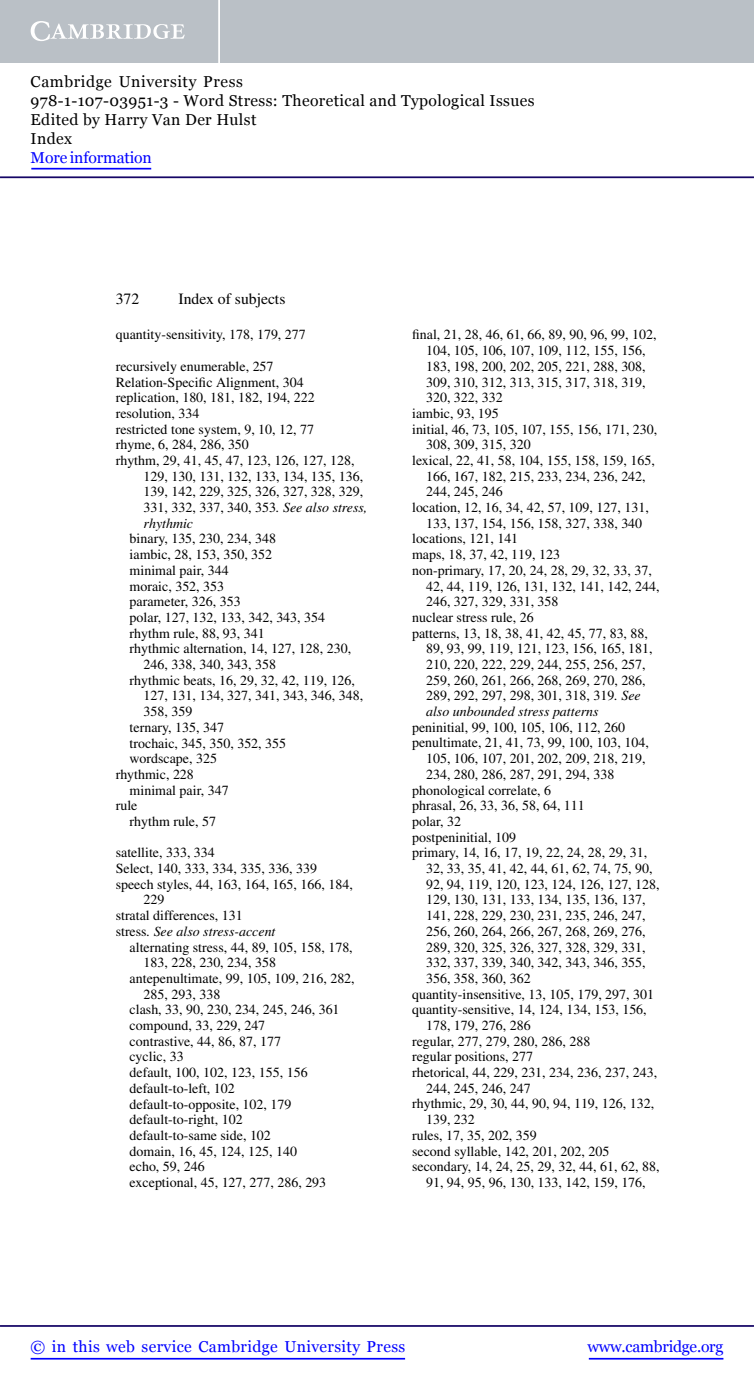
<style>
.page{position:relative;width:754px;height:1385px;background:#fff}
.page>*{position:absolute;margin:0;border:0;box-sizing:border-box;transform-origin:0 0}
.t1{font:15.75px/18.9px "Georgia";letter-spacing:.025em;color:#000}
.t2{font:15.75px "Georgia";letter-spacing:.025em;color:#00f}
.t3{font:15.75px "Times";color:#000}
.t4{font:15.75px "Georgia";letter-spacing:-.015em;color:#00f}
.t5{font:15.75px "Georgia";letter-spacing:-.01em;color:#00f}
.t6{font:14px "Times";color:#000}
.t7{font:italic 14px "Times";color:#000}
.s1{font-style:italic}
.s2{font-style:normal}
</style>
<div class="page">
<hr style="left:589px;top:1358px;width:134px;height:1px;background:#00f">
<hr style="left:0;top:1325px;width:754px;height:1px;background:#150666">
<hr style="left:31px;top:1358px;width:374px;height:1px;background:#00f">
<div style="left:0;top:0;width:754px;height:63px;background:#bac0c6"></div>
<svg style="left:31px;top:21px;width:154px;height:20px"></svg>
<hr style="left:218px;top:0;width:2px;height:63px;background:#fff">
<hr style="left:0;top:176px;width:754px;height:2px;background:#150666">
<hr style="left:31px;top:168px;width:120px;height:1px;background:#00f">
<p class="t1" style="left:31px;top:73px;width:505px">Cambridge University Press<br>978-1-107-03951-3 - Word Stress: Theoretical and Typological Issues Edited by Harry Van Der Hulst<br>Index</p>
<p class="t5" style="left:31px;top:148px;width:123px">More information</p>
<p class="t3" style="left:116px;top:293px;width:25px">372</p>
<p class="t3" style="left:178px;top:293px;width:108px">Index of subjects</p>
<p class="t6" style="left:116px;top:330px;width:192px">quantity-sensitivity, 178, 179, 277</p>
<p class="t6" style="left:116px;top:361px;width:159px">recursively enumerable, 257</p>
<p class="t6" style="left:116px;top:377px;width:189px">Relation-Specific Alignment, 304</p>
<p class="t6" style="left:116px;top:392px;width:201px">replication, 180, 181, 182, 194, 222</p>
<p class="t6" style="left:116px;top:408px;width:85px">resolution, 334</p>
<p class="t6" style="left:116px;top:424px;width:200px">restricted tone system, 9, 10, 12, 77</p>
<p class="t6" style="left:116px;top:439px;width:135px">rhyme, 6, 284, 286, 350</p>
<p class="t6" style="left:116px;top:455px;width:240px">rhythm, 29, 41, 45, 47, 123, 126, 127, 128,</p>
<p class="t6" style="left:144px;top:471px;width:221px">129, 130, 131, 132, 133, 134, 135, 136,</p>
<p class="t6" style="left:144px;top:486px;width:221px">139, 142, 229, 325, 326, 327, 328, 329,</p>
<p class="t6" style="left:144px;top:502px;width:225px">331, 332, 337, 340, 353<span class="s1">. See also stress,</span></p>
<p class="t7" style="left:144px;top:518px;width:51px">rhythmic</p>
<p class="t6" style="left:130px;top:534px;width:148px">binary, 135, 230, 234, 348</p>
<p class="t6" style="left:130px;top:549px;width:144px">iambic, 28, 153, 350, 352</p>
<p class="t6" style="left:130px;top:565px;width:101px">minimal pair, 344</p>
<p class="t6" style="left:130px;top:581px;width:96px">moraic, 352, 353</p>
<p class="t6" style="left:130px;top:596px;width:112px">parameter, 326, 353</p>
<p class="t6" style="left:130px;top:612px;width:197px">polar, 127, 132, 133, 342, 343, 354</p>
<p class="t6" style="left:130px;top:628px;width:137px">rhythm rule, 88, 93, 341</p>
<p class="t6" style="left:130px;top:643px;width:223px">rhythmic alternation, 14, 127, 128, 230,</p>
<p class="t6" style="left:144px;top:659px;width:134px">246, 338, 340, 343, 358</p>
<p class="t6" style="left:130px;top:675px;width:227px">rhythmic beats, 16, 29, 32, 42, 119, 126,</p>
<p class="t6" style="left:144px;top:690px;width:221px">127, 131, 134, 327, 341, 343, 346, 348,</p>
<p class="t6" style="left:144px;top:706px;width:50px">358, 359</p>
<p class="t6" style="left:130px;top:722px;width:96px">ternary, 135, 347</p>
<p class="t6" style="left:130px;top:738px;width:158px">trochaic, 345, 350, 352, 355</p>
<p class="t6" style="left:130px;top:753px;width:89px">wordscape, 325</p>
<p class="t6" style="left:116px;top:769px;width:80px">rhythmic, 228</p>
<p class="t6" style="left:130px;top:785px;width:101px">minimal pair, 347</p>
<p class="t6" style="left:116px;top:800px;width:23px">rule</p>
<p class="t6" style="left:130px;top:816px;width:88px">rhythm rule, 57</p>
<p class="t6" style="left:116px;top:847px;width:101px">satellite, 333, 334</p>
<p class="t6" style="left:116px;top:863px;width:203px">Select, 140, 333, 334, 335, 336, 339</p>
<p class="t6" style="left:116px;top:879px;width:239px">speech styles, 44, 163, 164, 165, 166, 184,</p>
<p class="t6" style="left:144px;top:894px;width:22px">229</p>
<p class="t6" style="left:116px;top:910px;width:129px">stratal differences, 131</p>
<p class="t7" style="left:116px;top:926px;width:161px"><span class="s2">stress</span>. See also stress-accent</p>
<p class="t6" style="left:130px;top:941px;width:225px">alternating stress, 44, 89, 105, 158, 178,</p>
<p class="t6" style="left:144px;top:957px;width:134px">183, 228, 230, 234, 358</p>
<p class="t6" style="left:130px;top:973px;width:227px">antepenultimate, 99, 105, 109, 216, 282,</p>
<p class="t6" style="left:144px;top:989px;width:78px">285, 293, 338</p>
<p class="t6" style="left:130px;top:1004px;width:211px">clash, 33, 90, 230, 234, 245, 246, 361</p>
<p class="t6" style="left:130px;top:1020px;width:137px">compound, 33, 229, 247</p>
<p class="t6" style="left:130px;top:1036px;width:153px">contrastive, 44, 86, 87, 177</p>
<p class="t6" style="left:130px;top:1051px;width:56px">cyclic, 33</p>
<p class="t6" style="left:130px;top:1067px;width:180px">default, 100, 102, 123, 155, 156</p>
<p class="t6" style="left:130px;top:1083px;width:107px">default-to-left, 102</p>
<p class="t6" style="left:130px;top:1098px;width:163px">default-to-opposite, 102, 179</p>
<p class="t6" style="left:130px;top:1114px;width:114px">default-to-right, 102</p>
<p class="t6" style="left:130px;top:1130px;width:143px">default-to-same side, 102</p>
<p class="t6" style="left:130px;top:1145px;width:169px">domain, 16, 45, 124, 125, 140</p>
<p class="t6" style="left:130px;top:1161px;width:77px">echo, 59, 246</p>
<p class="t6" style="left:130px;top:1177px;width:198px">exceptional, 45, 127, 277, 286, 293</p>
<p class="t6" style="left:412px;top:330px;width:246px">final, 21, 28, 46, 61, 66, 89, 90, 96, 99, 102,</p>
<p class="t6" style="left:426px;top:345px;width:221px">104, 105, 106, 107, 109, 112, 155, 156,</p>
<p class="t6" style="left:426px;top:361px;width:221px">183, 198, 200, 202, 205, 221, 288, 308,</p>
<p class="t6" style="left:426px;top:377px;width:221px">309, 310, 312, 313, 315, 317, 318, 319,</p>
<p class="t6" style="left:426px;top:392px;width:78px">320, 322, 332</p>
<p class="t6" style="left:412px;top:408px;width:88px">iambic, 93, 195</p>
<p class="t6" style="left:412px;top:424px;width:247px">initial, 46, 73, 105, 107, 155, 156, 171, 230,</p>
<p class="t6" style="left:426px;top:439px;width:106px">308, 309, 315, 320</p>
<p class="t6" style="left:412px;top:455px;width:244px">lexical, 22, 41, 58, 104, 155, 158, 159, 165,</p>
<p class="t6" style="left:426px;top:471px;width:221px">166, 167, 182, 215, 233, 234, 236, 242,</p>
<p class="t6" style="left:426px;top:486px;width:78px">244, 245, 246</p>
<p class="t6" style="left:412px;top:502px;width:238px">location, 12, 16, 34, 42, 57, 109, 127, 131,</p>
<p class="t6" style="left:426px;top:518px;width:218px">133, 137, 154, 156, 158, 327, 338, 340</p>
<p class="t6" style="left:412px;top:534px;width:108px">locations, 121, 141</p>
<p class="t6" style="left:412px;top:549px;width:149px">maps, 18, 37, 42, 119, 123</p>
<p class="t6" style="left:412px;top:565px;width:241px">non-primary, 17, 20, 24, 28, 29, 32, 33, 37,</p>
<p class="t6" style="left:426px;top:581px;width:235px">42, 44, 119, 126, 131, 132, 141, 142, 244,</p>
<p class="t6" style="left:426px;top:596px;width:134px">246, 327, 329, 331, 358</p>
<p class="t6" style="left:412px;top:612px;width:123px">nuclear stress rule, 26</p>
<p class="t6" style="left:412px;top:628px;width:237px">patterns, 13, 18, 38, 41, 42, 45, 77, 83, 88,</p>
<p class="t6" style="left:426px;top:643px;width:228px">89, 93, 99, 119, 121, 123, 156, 165, 181,</p>
<p class="t6" style="left:426px;top:659px;width:221px">210, 220, 222, 229, 244, 255, 256, 257,</p>
<p class="t6" style="left:426px;top:675px;width:221px">259, 260, 261, 266, 268, 269, 270, 286,</p>
<p class="t6" style="left:426px;top:690px;width:216px">289, 292, 297, 298, 301, 318, 319<span class="s1">. See</span></p>
<p class="t7" style="left:426px;top:706px;width:174px">also unbounded stress patterns</p>
<p class="t6" style="left:412px;top:722px;width:215px">peninitial, 99, 100, 105, 106, 112, 260</p>
<p class="t6" style="left:412px;top:737px;width:238px">penultimate, 21, 41, 73, 99, 100, 103, 104,</p>
<p class="t6" style="left:426px;top:753px;width:221px">105, 106, 107, 201, 202, 209, 218, 219,</p>
<p class="t6" style="left:426px;top:769px;width:190px">234, 280, 286, 287, 291, 294, 338</p>
<p class="t6" style="left:412px;top:785px;width:141px">phonological correlate, 6</p>
<p class="t6" style="left:412px;top:800px;width:174px">phrasal, 26, 33, 36, 58, 64, 111</p>
<p class="t6" style="left:412px;top:816px;width:51px">polar, 32</p>
<p class="t6" style="left:412px;top:832px;width:105px">postpeninitial, 109</p>
<p class="t6" style="left:412px;top:847px;width:237px">primary, 14, 16, 17, 19, 22, 24, 28, 29, 31,</p>
<p class="t6" style="left:426px;top:863px;width:228px">32, 33, 35, 41, 42, 44, 61, 62, 74, 75, 90,</p>
<p class="t6" style="left:426px;top:879px;width:235px">92, 94, 119, 120, 123, 124, 126, 127, 128,</p>
<p class="t6" style="left:426px;top:894px;width:221px">129, 130, 131, 133, 134, 135, 136, 137,</p>
<p class="t6" style="left:426px;top:910px;width:221px">141, 228, 229, 230, 231, 235, 246, 247,</p>
<p class="t6" style="left:426px;top:926px;width:221px">256, 260, 264, 266, 267, 268, 269, 276,</p>
<p class="t6" style="left:426px;top:941px;width:221px">289, 320, 325, 326, 327, 328, 329, 331,</p>
<p class="t6" style="left:426px;top:957px;width:221px">332, 337, 339, 340, 342, 343, 346, 355,</p>
<p class="t6" style="left:426px;top:973px;width:106px">356, 358, 360, 362</p>
<p class="t6" style="left:412px;top:989px;width:244px">quantity-insensitive, 13, 105, 179, 297, 301</p>
<p class="t6" style="left:412px;top:1004px;width:236px">quantity-sensitive, 14, 124, 134, 153, 156,</p>
<p class="t6" style="left:426px;top:1020px;width:106px">178, 179, 276, 286</p>
<p class="t6" style="left:412px;top:1036px;width:180px">regular, 277, 279, 280, 286, 288</p>
<p class="t6" style="left:412px;top:1051px;width:123px">regular positions, 277</p>
<p class="t6" style="left:412px;top:1067px;width:247px">rhetorical, 44, 229, 231, 234, 236, 237, 243,</p>
<p class="t6" style="left:426px;top:1083px;width:106px">244, 245, 246, 247</p>
<p class="t6" style="left:412px;top:1098px;width:244px">rhythmic, 29, 30, 44, 90, 94, 119, 126, 132,</p>
<p class="t6" style="left:426px;top:1114px;width:50px">139, 232</p>
<p class="t6" style="left:412px;top:1130px;width:126px">rules, 17, 35, 202, 359</p>
<p class="t6" style="left:412px;top:1145px;width:199px">second syllable, 142, 201, 202, 205</p>
<p class="t6" style="left:412px;top:1161px;width:249px">secondary, 14, 24, 25, 29, 32, 44, 61, 62, 88,</p>
<p class="t6" style="left:426px;top:1177px;width:221px">91, 94, 95, 96, 130, 133, 142, 159, 176,</p>
<p class="t2" style="left:31px;top:1336px;width:376px">© in this web service Cambridge University Press</p>
<p class="t4" style="left:588px;top:1336px;width:137px">www.cambridge.org</p>
</div>
